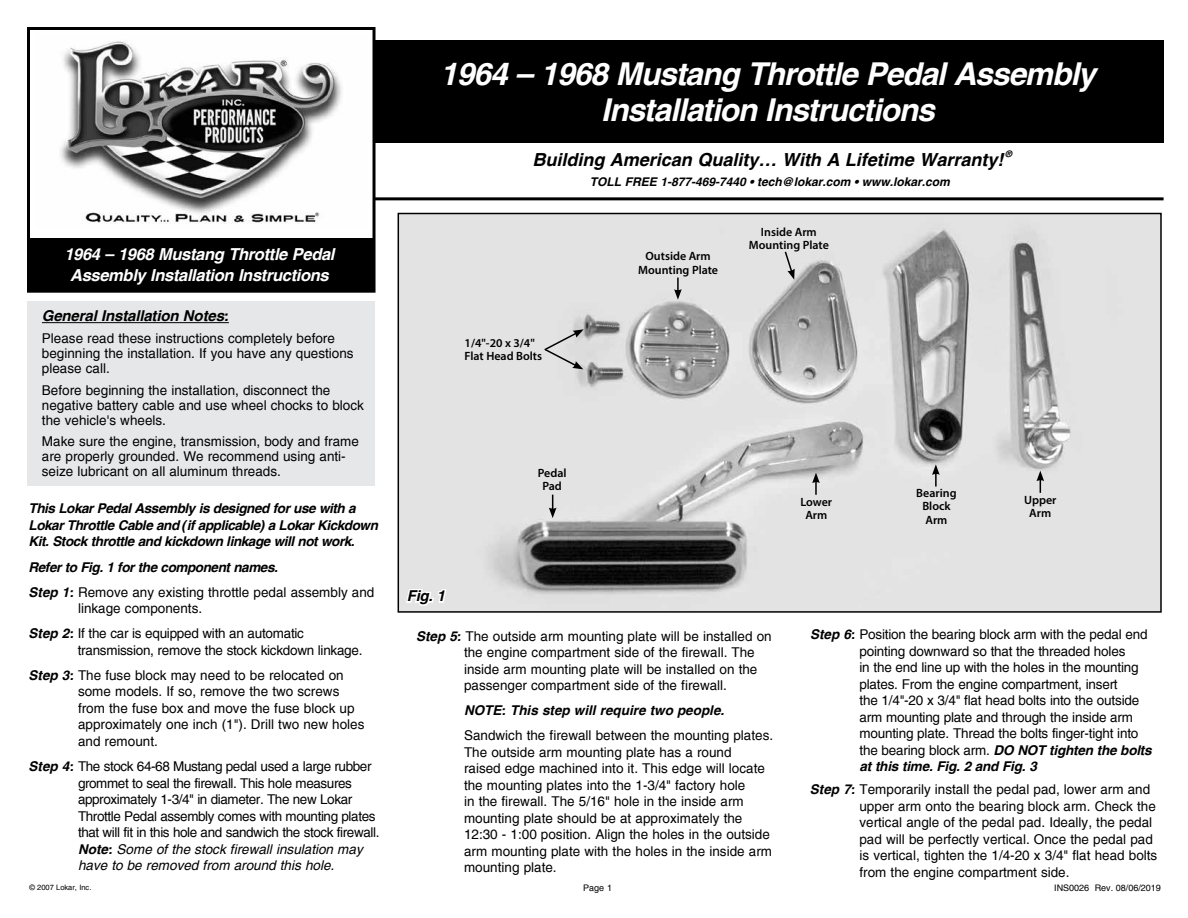
<style>
.page{position:relative;width:1188px;height:918px;background:#fff}
.page>*{position:absolute;margin:0;border:0;box-sizing:border-box;transform-origin:0 0}
.t1{font:italic 700 31.5px/36px "Helvetica";letter-spacing:-.03em;color:#fff;text-align:center}
.t2{font:italic 700 18px "Helvetica";color:#000}
.t3{font:italic 700 16.5px/21px "Helvetica";letter-spacing:-.02em;color:#fff;text-align:center}
.t4{font:italic 700 15px "Helvetica";letter-spacing:-.01em;color:#000}
.t5{font:13.5px/16.5px "Helvetica";color:#000}
.t6{font:13.5px/16.5px "Helvetica";letter-spacing:-.03em;color:#000}
.t7{font:13.5px/25.2px "Helvetica";letter-spacing:-.02em;color:#000}
.t8{font:italic 700 13.5px/16.5px "Helvetica";letter-spacing:-.03em;color:#000}
.t9{font:italic 700 13.5px "Helvetica";color:#000}
.t10{font:600 12px/13.5px "Myriad Pro";color:#000;text-align:center}
.t11{font:italic 700 12px "Helvetica";color:#000}
.t12{font:9px "Helvetica";color:#000}
.t13{font:italic 700 9px "Helvetica";color:#000}
.t14{font:7.5px "Helvetica";color:#000}
.s1{font-weight:700;font-style:italic}
.s2{font-style:italic}
</style>
<div class="page">
<div style="left:364px;top:41px;width:800px;height:102px;background:#000"></div>
<hr style="left:366px;top:197px;width:798px;height:3px;background:#000">
<div style="left:28px;top:28px;width:346px;height:263px;background:#fff"></div>
<img style="left:60px;top:41px;width:281px;height:183px">
<div style="left:27px;top:27px;width:349px;height:266px;border:3px solid #000"></div>
<div style="left:27px;top:238px;width:348px;height:54px;background:#000"></div>
<div style="left:27px;top:302px;width:348px;height:184px;background:#e6e7e8"></div>
<hr style="left:42px;top:322px;width:187px;height:1px;background:#000">
<img style="left:401px;top:216px;width:758px;height:394px">
<div style="left:398px;top:213px;width:764px;height:400px;border:2px solid #000"></div>
<svg style="left:784px;top:250px;width:11px;height:30px"></svg>
<svg style="left:543px;top:329px;width:41px;height:40px;background:#c8c8c8"></svg>
<svg style="left:674px;top:278px;width:8px;height:22px"></svg>
<svg style="left:1036px;top:471px;width:8px;height:22px"></svg>
<svg style="left:932px;top:464px;width:8px;height:23px"></svg>
<svg style="left:812px;top:473px;width:8px;height:22px"></svg>
<svg style="left:549px;top:495px;width:8px;height:23px"></svg>
<svg style="left:404px;top:587px;width:44px;height:21px"></svg>
<h1 class="t1" style="left:440px;top:57px;width:657px">1964 – 1968 Mustang Throttle Pedal Assembly<br>Installation Instructions</h1>
<p class="t13" style="left:1005px;top:149px;width:8px">®</p>
<h2 class="t2" style="left:532px;top:149px;width:473px">Building American Quality… With A Lifetime Warranty!</h2>
<p class="t3" style="left:64px;top:244px;width:272px">1964 – 1968 Mustang Throttle Pedal<br>Assembly Installation Instructions</p>
<p class="t4" style="left:42px;top:307px;width:188px">General Installation Notes:</p>
<p class="t5" style="left:42px;top:331px;width:313px;line-height:15px">Please read these instructions completely before beginning the installation. If you have any questions please call.</p>
<p class="t5" style="left:42px;top:383px;width:323px;line-height:15px">Before beginning the installation, disconnect the negative battery cable and use wheel chocks to block the vehicle's wheels.</p>
<p class="t5" style="left:42px;top:434px;width:319px;line-height:15px">Make sure the engine, transmission, body and frame are properly grounded. We recommend using anti&shy;seize lubricant on all aluminum threads.</p>
<p class="t8" style="left:29px;top:501px;width:351px">This Lokar Pedal Assembly is designed for use with a<br>Lokar Throttle Cable and (if applicable) a Lokar Kickdown<br>Kit. Stock throttle and kickdown linkage will not work.</p>
<p class="t5" style="left:29px;top:554px;width:347px;line-height:25.2px"><span class="s1">Refer to Fig. 1 for the component names.<br>Step 1:</span> Remove any existing throttle pedal assembly and</p>
<p class="t7" style="left:29px;top:596px;width:277px;text-indent:50px">linkage components.<br><span class="s1">Step 2:</span> If the car is equipped with an automatic</p>
<p class="t7" style="left:29px;top:638px;width:336px;text-indent:49px">transmission, remove the stock kickdown linkage.<br><span class="s1">Step 3:</span> The fuse block may need to be relocated on</p>
<p class="t5" style="left:78px;top:684px;width:288px">some models. If so, remove the two screws from the fuse box and move the fuse block up approximately one inch (1"). Drill two new holes and remount.</p>
<p class="t6" style="left:78px;top:758px;width:303px;text-indent:-50px"><span class="s1">Step 4:</span> The stock 64-68 Mustang pedal used a large rubber grommet to seal the firewall. This hole measures approximately 1-3/4" in diameter. The new Lokar Throttle Pedal assembly comes with mounting plates that will fit in this hole and sandwich the stock firewall.<br><span class="s1">Note:</span> <span class="s2">Some of the stock firewall insulation may have to be removed from around this hole.</span></p>
<p class="t11" style="left:590px;top:175px;width:362px">TOLL FREE 1-877-469-7440 • tech@lokar.com • www.lokar.com</p>
<p class="t10" style="left:465px;top:335px;width:79px;text-align:left">1/4"-20 x 3/4"<br>Flat Head Bolts</p>
<p class="t4" style="left:407px;top:587px;width:40px">Fig. 1</p>
<p class="t10" style="left:538px;top:466px;width:30px">Pedal<br>Pad</p>
<p class="t10" style="left:638px;top:249px;width:82px">Outside Arm<br>Mounting Plate</p>
<p class="t10" style="left:749px;top:225px;width:82px">Inside Arm<br>Mounting Plate</p>
<p class="t10" style="left:800px;top:495px;width:33px">Lower<br>Arm</p>
<p class="t10" style="left:916px;top:486px;width:42px">Bearing<br>Block<br>Arm</p>
<p class="t10" style="left:1024px;top:493px;width:34px">Upper<br>Arm</p>
<p class="t5" style="left:464px;top:628px;width:309px;text-indent:-48px"><span class="s1">Step 5:</span> The outside arm mounting plate will be installed on the engine compartment side of the firewall. The inside arm mounting plate will be installed on the passenger compartment side of the firewall.</p>
<p class="t9" style="left:464px;top:703px;width:262px">NOTE: This step will require two people.</p>
<p class="t5" style="left:464px;top:728px;width:311px">Sandwich the firewall between the mounting plates.<br>The outside arm mounting plate has a round<br>raised edge machined into it. This edge will locate the mounting plates into the 1-3/4" factory hole<br>in the firewall. The 5/16" hole in the inside arm mounting plate should be at approximately the 12:30 - 1:00 position. Align the holes in the outside arm mounting plate with the holes in the inside arm mounting plate.</p>
<p class="t5" style="left:859px;top:626px;width:294px;text-indent:-49px"><span class="s1">Step 6:</span> Position the bearing block arm with the pedal end pointing downward so that the threaded holes<br>in the end line up with the holes in the mounting plates. From the engine compartment, insert<br>the 1/4"-20 x 3/4" flat head bolts into the outside arm mounting plate and through the inside arm mounting plate. Thread the bolts finger-tight into the bearing block arm. <span class="s1">DO NOT tighten the bolts at this time. Fig. 2 and Fig. 3</span></p>
<p class="t5" style="left:859px;top:782px;width:299px;text-indent:-50px"><span class="s1">Step 7:</span> Temporarily install the pedal pad, lower arm and upper arm onto the bearing block arm. Check the vertical angle of the pedal pad. Ideally, the pedal pad will be perfectly vertical. Once the pedal pad is vertical, tighten the 1/4-20 x 3/4" flat head bolts from the engine compartment side.</p>
<p class="t14" style="left:29px;top:883px;width:64px">© 2007 Lokar, Inc.</p>
<p class="t12" style="left:583px;top:883px;width:30px">Page 1</p>
<p class="t12" style="left:1054px;top:883px;width:108px">INS0026 Rev. 08/06/2019</p>
</div>
